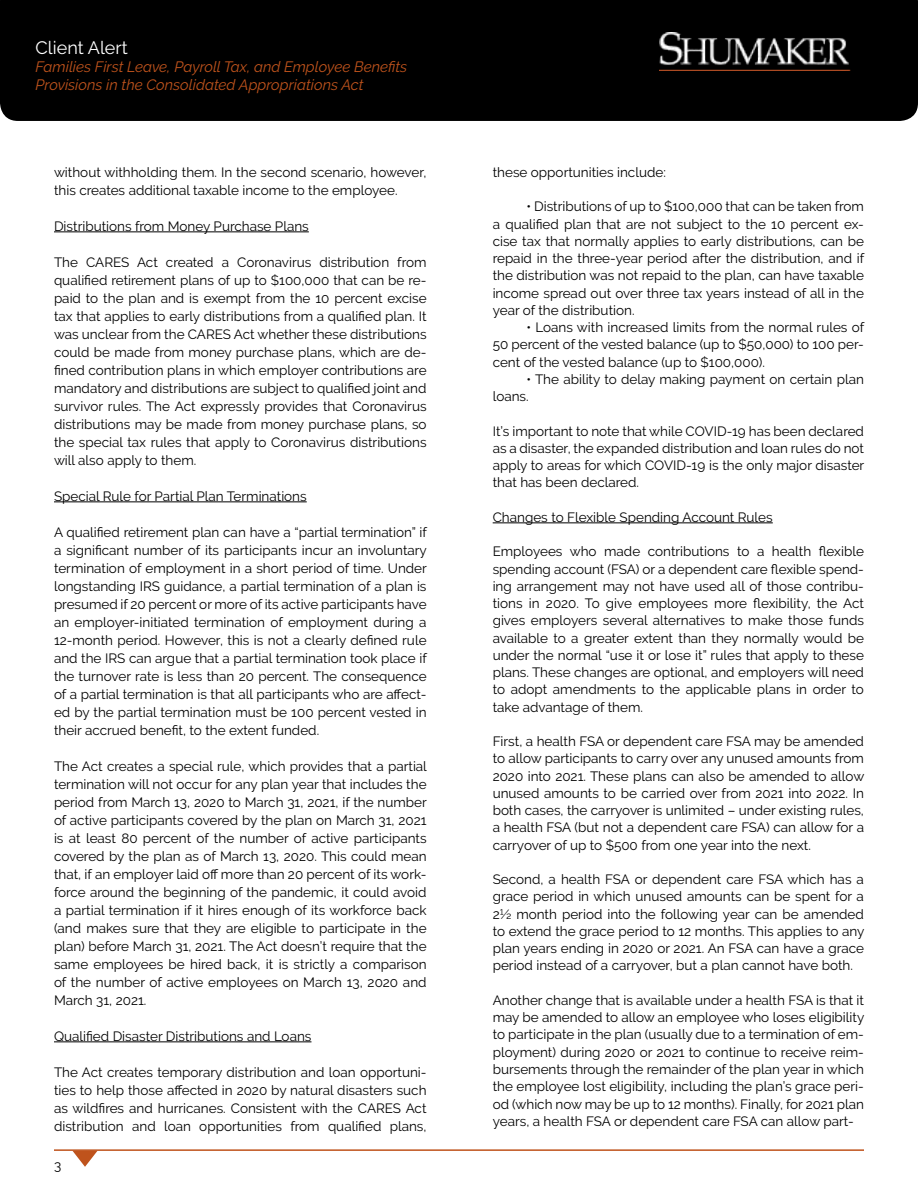
<style>
.page{position:relative;width:918px;height:1188px;background:#fff}
.page>*{position:absolute;margin:0;border:0;box-sizing:border-box;transform-origin:0 0}
.t1{font:18px "Raleway";color:#fff}
.t2{font:italic 15px/18px "Raleway";color:#bf531c}
.t3{font:13.5px/17.2px "Raleway";color:#000;text-align:justify}
</style>
<div class="page">
<div style="left:0;top:0;width:918px;height:121px;background:#000"></div>
<hr style="left:493px;top:523px;width:280px;height:1px;background:#000">
<hr style="left:54px;top:232px;width:255px;height:1px;background:#000">
<hr style="left:54px;top:502px;width:253px;height:1px;background:#000">
<hr style="left:54px;top:1042px;width:257px;height:1px;background:#000">
<hr style="left:54px;top:1149px;width:810px;height:2px;background:#bf531c">
<svg style="left:72px;top:1151px;width:26px;height:16px"></svg>
<img style="left:659px;top:32px;width:196px;height:38px">
<h1 class="t1" style="left:36px;top:37px;width:94px">Client Alert</h1>
<p class="t2" style="left:36px;top:57px;width:373px">Families First Leave, Payroll Tax, and Employee Benefits<br>Provisions in the Consolidated Appropriations Act</p>
<p class="t3" style="left:54px;top:163px;width:374px;line-height:18px">without withholding them. In the second scenario, however, this creates additional taxable income to the employee.</p>
<p class="t3" style="left:54px;top:217px;width:256px">Distributions from Money Purchase Plans</p>
<p class="t3" style="left:54px;top:253px;width:374px;line-height:18px">The CARES Act created a Coronavirus distribution from qualified retirement plans of up to $100,000 that can be re&shy;paid to the plan and is exempt from the 10 percent excise tax that applies to early distributions from a qualified plan. It was unclear from the CARES Act whether these distributions could be made from money purchase plans, which are de&shy;fined contribution plans in which employer contributions are mandatory and distributions are subject to qualified joint and survivor rules. The Act expressly provides that Coronavirus distributions may be made from money purchase plans, so the special tax rules that apply to Coronavirus distributions will also apply to them.</p>
<p class="t3" style="left:54px;top:487px;width:254px">Special Rule for Partial Plan Terminations</p>
<p class="t3" style="left:54px;top:523px;width:374px;line-height:18px">A qualified retirement plan can have a “partial termination” if a significant number of its participants incur an involuntary termination of employment in a short period of time. Under longstanding IRS guidance, a partial termination of a plan is presumed if 20 percent or more of its active participants have an employer-initiated termination of employment during a 12-month period. However, this is not a clearly defined rule and the IRS can argue that a partial termination took place if the turnover rate is less than 20 percent. The consequence of a partial termination is that all participants who are affect&shy;ed by the partial termination must be 100 percent vested in their accrued benefit, to the extent funded.</p>
<p class="t3" style="left:54px;top:757px;width:374px;line-height:18px">The Act creates a special rule, which provides that a partial termination will not occur for any plan year that includes the period from March 13, 2020 to March 31, 2021, if the number of active participants covered by the plan on March 31, 2021 is at least 80 percent of the number of active participants covered by the plan as of March 13, 2020. This could mean that, if an employer laid off more than 20 percent of its work&shy;force around the beginning of the pandemic, it could avoid a partial termination if it hires enough of its workforce back (and makes sure that they are eligible to participate in the plan) before March 31, 2021. The Act doesn’t require that the same employees be hired back, it is strictly a comparison of the number of active employees on March 13, 2020 and March 31, 2021.</p>
<p class="t3" style="left:54px;top:1027px;width:259px">Qualified Disaster Distributions and Loans</p>
<p class="t3" style="left:54px;top:1063px;width:374px;line-height:18px">The Act creates temporary distribution and loan opportuni&shy;ties to help those affected in 2020 by natural disasters such as wildfires and hurricanes. Consistent with the CARES Act distribution and loan opportunities from qualified plans,</p>
<p class="t3" style="left:54px;top:1156px;width:9px">3</p>
<p class="t3" style="left:493px;top:163px;width:175px">these opportunities include:</p>
<p class="t3" style="left:493px;top:198px;width:373px;text-indent:34px">• Distributions of up to $100,000 that can be taken from a qualified plan that are not subject to the 10 percent ex&shy;cise tax that normally applies to early distributions, can be repaid in the three-year period after the distribution, and if the distribution was not repaid to the plan, can have taxable income spread out over three tax years instead of all in the year of the distribution.</p>
<p class="t3" style="left:493px;top:319px;width:373px;text-indent:34px">• Loans with increased limits from the normal rules of 50 percent of the vested balance (up to $50,000) to 100 per&shy;cent of the vested balance (up to $100,000).</p>
<p class="t3" style="left:493px;top:370px;width:373px;text-indent:34px">• The ability to delay making payment on certain plan loans.</p>
<p class="t3" style="left:493px;top:422px;width:373px">It’s important to note that while COVID-19 has been declared as a disaster, the expanded distribution and loan rules do not apply to areas for which COVID-19 is the only major disaster that has been declared.</p>
<p class="t3" style="left:493px;top:508px;width:282px">Changes to Flexible Spending Account Rules</p>
<p class="t3" style="left:493px;top:543px;width:373px">Employees who made contributions to a health flexible spending account (FSA) or a dependent care flexible spend&shy;ing arrangement may not have used all of those contribu&shy;tions in 2020. To give employees more flexibility, the Act gives employers several alternatives to make those funds available to a greater extent than they normally would be under the normal “use it or lose it” rules that apply to these plans. These changes are optional, and employers will need to adopt amendments to the applicable plans in order to take advantage of them.</p>
<p class="t3" style="left:493px;top:733px;width:373px">First, a health FSA or dependent care FSA may be amended to allow participants to carry over any unused amounts from 2020 into 2021. These plans can also be amended to allow unused amounts to be carried over from 2021 into 2022. In both cases, the carryover is unlimited – under existing rules, a health FSA (but not a dependent care FSA) can allow for a carryover of up to $500 from one year into the next.</p>
<p class="t3" style="left:493px;top:871px;width:373px">Second, a health FSA or dependent care FSA which has a grace period in which unused amounts can be spent for a 2½ month period into the following year can be amended to extend the grace period to 12 months. This applies to any plan years ending in 2020 or 2021. An FSA can have a grace period instead of a carryover, but a plan cannot have both.</p>
<p class="t3" style="left:493px;top:992px;width:373px">Another change that is available under a health FSA is that it may be amended to allow an employee who loses eligibility to participate in the plan (usually due to a termination of em&shy;ployment) during 2020 or 2021 to continue to receive reim&shy;bursements through the remainder of the plan year in which the employee lost eligibility, including the plan’s grace peri&shy;od (which now may be up to 12 months). Finally, for 2021 plan years, a health FSA or dependent care FSA can allow part-</p>
</div>
